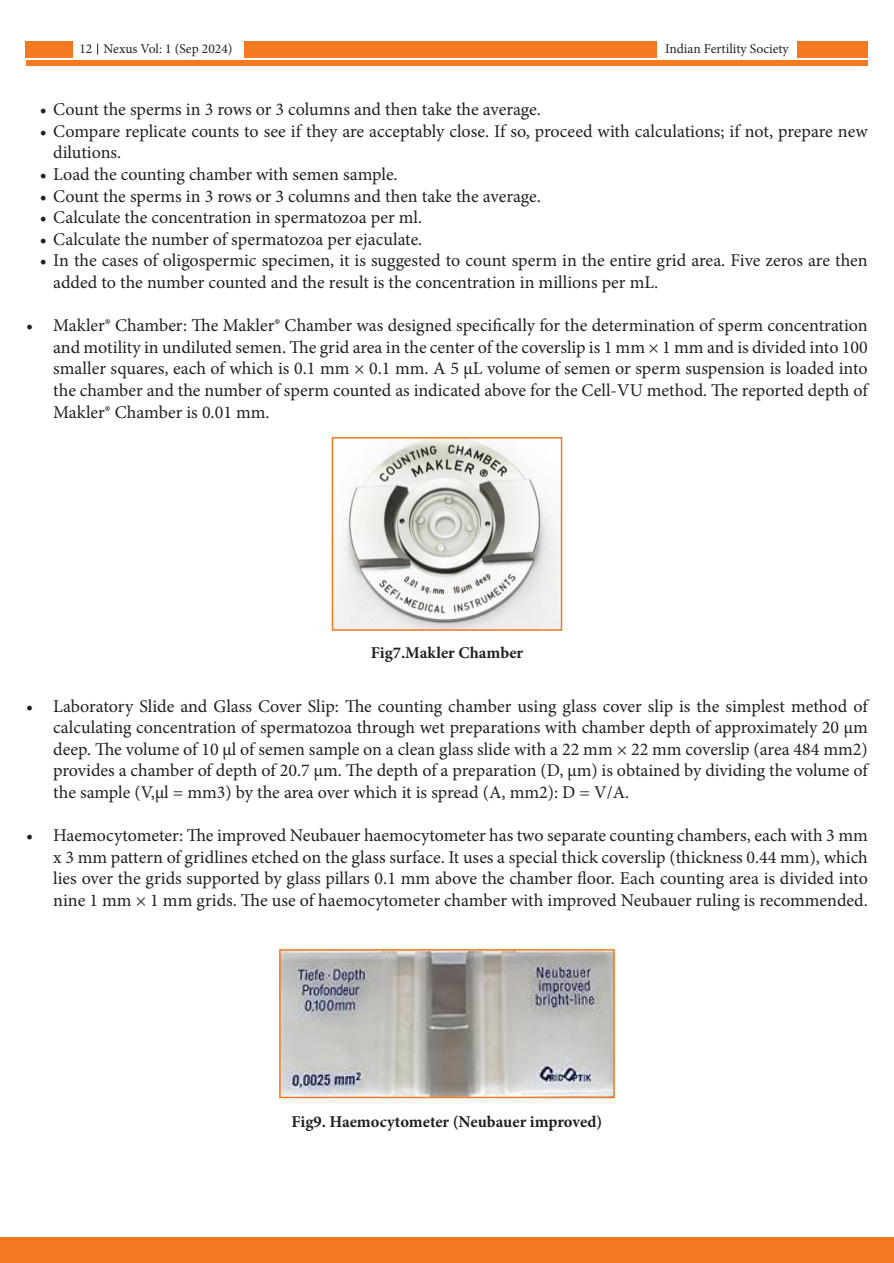
<style>
.page{position:relative;width:894px;height:1263px;background:#fff}
.page>*{position:absolute;margin:0;border:0;box-sizing:border-box;transform-origin:0 0}
.t1{font:18px/21.6px "Minion Pro";color:#231f20;text-align:justify}
.t2{font:700 16.5px "Minion Pro";color:#231f20}
.t3{font:13.5px "Minion Pro";color:#231f20}
</style>
<div class="page">
<div style="left:26px;top:41px;width:841px;height:16px;background:#f47921"></div>
<div style="left:26px;top:61px;width:841px;height:5px;background:#f47921"></div>
<div style="left:73px;top:32px;width:170px;height:27px;background:#fff"></div>
<div style="left:656px;top:40px;width:140px;height:19px;background:#fff"></div>
<img style="left:334px;top:440px;width:225px;height:188px">
<div style="left:331px;top:437px;width:231px;height:194px;border:2px solid #f47921"></div>
<img style="left:282px;top:952px;width:329px;height:143px">
<div style="left:279px;top:949px;width:335px;height:149px;border:2px solid #f47921"></div>
<div style="left:0;top:1237px;width:893px;height:26px;background:#f47921"></div>
<p class="t3" style="left:79px;top:40px;width:14px">12</p>
<p class="t3" style="left:104px;top:40px;width:130px">Nexus Vol: 1 (Sep 2024)</p>
<p class="t3" style="left:664px;top:40px;width:125px">Indian Fertility Society</p>
<p class="t1" style="left:40px;top:99px;width:502px">• Count the sperms in 3 rows or 3 columns and then take the average.</p>
<p class="t1" style="left:53px;top:120px;width:815px;text-indent:-14px">• Compare replicate counts to see if they are acceptably close. If so, proceed with calculations; if not, prepare new dilutions.</p>
<p class="t1" style="left:40px;top:163px;width:359px">• Load the counting chamber with semen sample.</p>
<p class="t1" style="left:40px;top:185px;width:502px">• Count the sperms in 3 rows or 3 columns and then take the average.</p>
<p class="t1" style="left:40px;top:207px;width:384px">• Calculate the concentration in spermatozoa per ml.</p>
<p class="t1" style="left:40px;top:228px;width:384px">• Calculate the number of spermatozoa per ejaculate.</p>
<p class="t1" style="left:53px;top:250px;width:815px;text-indent:-14px">• In the cases of oligospermic specimen, it is suggested to count sperm in the entire grid area. Five zeros are then added to the number counted and the result is the concentration in millions per mL.</p>
<p class="t1" style="left:53px;top:315px;width:815px;text-indent:-27px">• Makler® Chamber: The Makler® Chamber was designed specifically for the determination of sperm concentration and motility in undiluted semen. The grid area in the center of the coverslip is 1 mm × 1 mm and is divided into 100 smaller squares, each of which is 0.1 mm × 0.1 mm. A 5 μL volume of semen or sperm suspension is loaded into the chamber and the number of sperm counted as indicated above for the Cell-VU method. The reported depth of Makler® Chamber is 0.01 mm.</p>
<p class="t2" style="left:370px;top:641px;width:154px">Fig7.Makler Chamber</p>
<p class="t1" style="left:53px;top:695px;width:815px;text-indent:-27px">• Laboratory Slide and Glass Cover Slip: The counting chamber using glass cover slip is the simplest method of calculating concentration of spermatozoa through wet preparations with chamber depth of approximately 20 μm deep. The volume of 10 μl of semen sample on a clean glass slide with a 22 mm × 22 mm coverslip (area 484 mm2) provides a chamber of depth of 20.7 μm. The depth of a preparation (D, μm) is obtained by dividing the volume of the sample (V,μl = mm3) by the area over which it is spread (A, mm2): D = V/A.</p>
<p class="t1" style="left:53px;top:824px;width:815px;text-indent:-27px">• Haemocytometer: The improved Neubauer haemocytometer has two separate counting chambers, each with 3 mm x 3 mm pattern of gridlines etched on the glass surface. It uses a special thick coverslip (thickness 0.44 mm), which lies over the grids supported by glass pillars 0.1 mm above the chamber floor. Each counting area is divided into nine 1 mm × 1 mm grids. The use of haemocytometer chamber with improved Neubauer ruling is recommended.</p>
<p class="t2" style="left:291px;top:1109px;width:312px">Fig9. Haemocytometer (Neubauer improved)</p>
</div>
